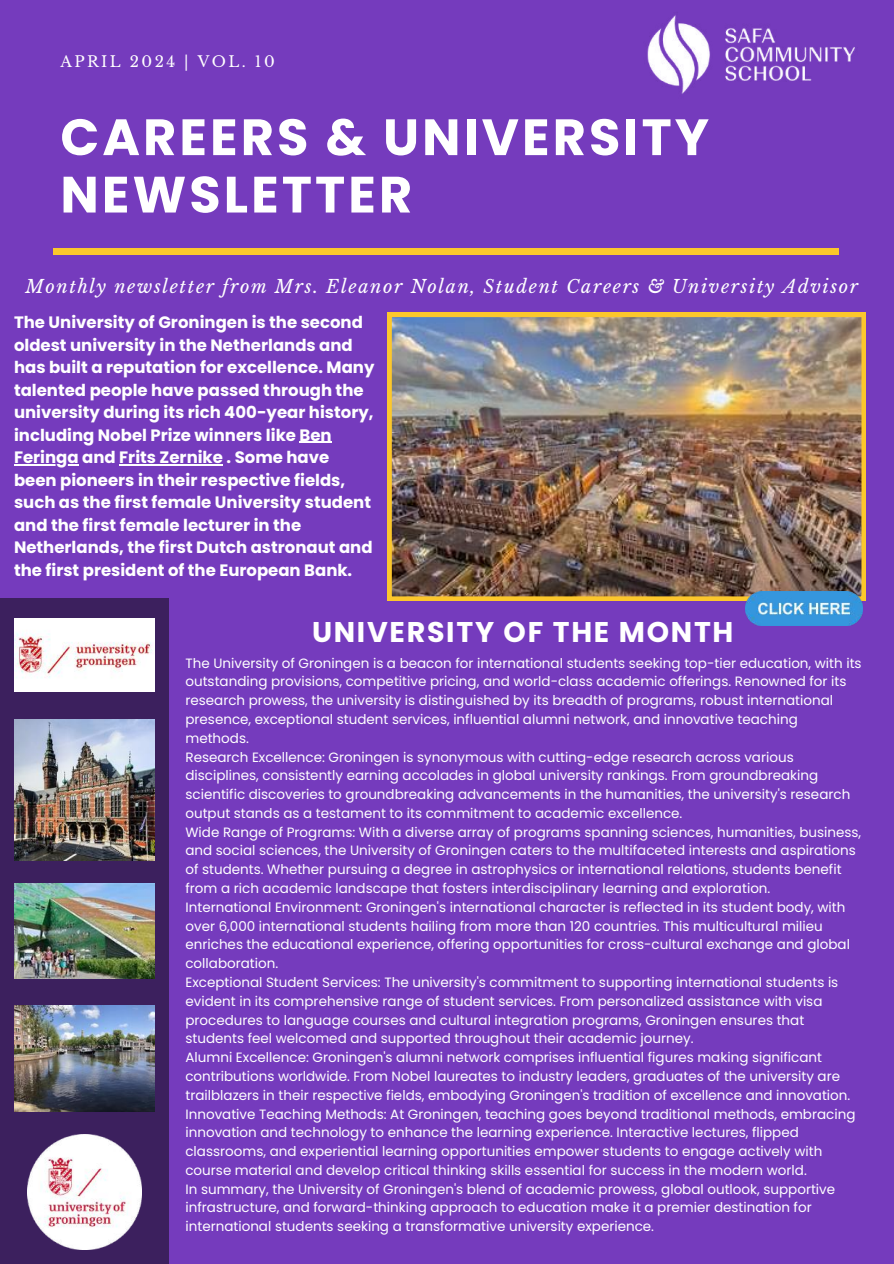
<style>
.page{position:relative;width:894px;height:1264px;background:#fff}
.page>*{position:absolute;margin:0;border:0;box-sizing:border-box;transform-origin:0 0}
.t1{font:700 51px/57.3px "Poppins";letter-spacing:.06em;color:#fff}
.t2{font:700 28.5px "Poppins";letter-spacing:.06em;color:#fff}
.t3{font:italic 18px "Libre Baskerville";letter-spacing:.09em;color:#fff}
.t4{font:700 16.5px/22.5px "Poppins";color:#fff}
.t5{font:15px "Libre Baskerville";letter-spacing:.16em;color:#fff}
.t6{font:13.5px/18.8px "Poppins";color:#fff}
</style>
<div class="page">
<div style="left:0;top:0;width:893px;height:1263px;background:#753bbd"></div>
<div style="left:53px;top:248px;width:785px;height:7px;background:#fcc72c"></div>
<div style="left:0;top:598px;width:169px;height:665px;background:#3c205e"></div>
<img style="left:647px;top:15px;width:208px;height:79px">
<img style="left:387px;top:312px;width:478px;height:288px">
<img style="left:745px;top:591px;width:117px;height:34px">
<img style="left:14px;top:618px;width:141px;height:74px">
<img style="left:14px;top:719px;width:141px;height:141px">
<img style="left:14px;top:883px;width:141px;height:95px">
<img style="left:14px;top:1005px;width:141px;height:106px">
<img style="left:27px;top:1134px;width:115px;height:115px">
<hr style="left:299px;top:442px;width:32px;height:1px;background:#fff">
<hr style="left:14px;top:464px;width:65px;height:1px;background:#fff">
<hr style="left:119px;top:464px;width:104px;height:1px;background:#fff">
<p class="t5" style="left:60px;top:52px;width:216px">APRIL 2024 | VOL. 10</p>
<h1 class="t1" style="left:60px;top:109px;width:650px">CAREERS &amp; UNIVERSITY<br>NEWSLETTER</h1>
<h3 class="t3" style="left:26px;top:276px;width:834px">Monthly newsletter from Mrs. Eleanor Nolan, Student Careers &amp; University Advisor</h3>
<p class="t4" style="left:14px;top:311px;width:362px">The University of Groningen is the second oldest university in the Netherlands and has built a reputation for excellence. Many talented people have passed through the university during its rich 400-year history, including Nobel Prize winners like Ben Feringa and Frits Zernike . Some have been pioneers in their respective fields, such as the first female University student and the first female lecturer in the Netherlands, the first Dutch astronaut and the first president of the European Bank.</p>
<h2 class="t2" style="left:312px;top:612px;width:423px">UNIVERSITY OF THE MONTH</h2>
<p class="t6" style="left:185px;top:653px;width:677px">The University of Groningen is a beacon for international students seeking top-tier education, with its outstanding provisions, competitive pricing, and world-class academic offerings. Renowned for its research prowess, the university is distinguished by its breadth of programs, robust international presence, exceptional student services, influential alumni network, and innovative teaching methods.<br>Research Excellence: Groningen is synonymous with cutting-edge research across various disciplines, consistently earning accolades in global university rankings. From groundbreaking scientific discoveries to groundbreaking advancements in the humanities, the university's research output stands as a testament to its commitment to academic excellence.<br>Wide Range of Programs: With a diverse array of programs spanning sciences, humanities, business, and social sciences, the University of Groningen caters to the multifaceted interests and aspirations of students. Whether pursuing a degree in astrophysics or international relations, students benefit from a rich academic landscape that fosters interdisciplinary learning and exploration.<br>International Environment: Groningen's international character is reflected in its student body, with over 6,000 international students hailing from more than 120 countries. This multicultural milieu enriches the educational experience, offering opportunities for cross-cultural exchange and global collaboration.<br>Exceptional Student Services: The university's commitment to supporting international students is evident in its comprehensive range of student services. From personalized assistance with visa procedures to language courses and cultural integration programs, Groningen ensures that students feel welcomed and supported throughout their academic journey.<br>Alumni Excellence: Groningen's alumni network comprises influential figures making significant contributions worldwide. From Nobel laureates to industry leaders, graduates of the university are trailblazers in their respective fields, embodying Groningen's tradition of excellence and innovation.<br>Innovative Teaching Methods: At Groningen, teaching goes beyond traditional methods, embracing innovation and technology to enhance the learning experience. Interactive lectures, flipped classrooms, and experiential learning opportunities empower students to engage actively with course material and develop critical thinking skills essential for success in the modern world.<br>In summary, the University of Groningen's blend of academic prowess, global outlook, supportive infrastructure, and forward-thinking approach to education make it a premier destination for international students seeking a transformative university experience.</p>
</div>
